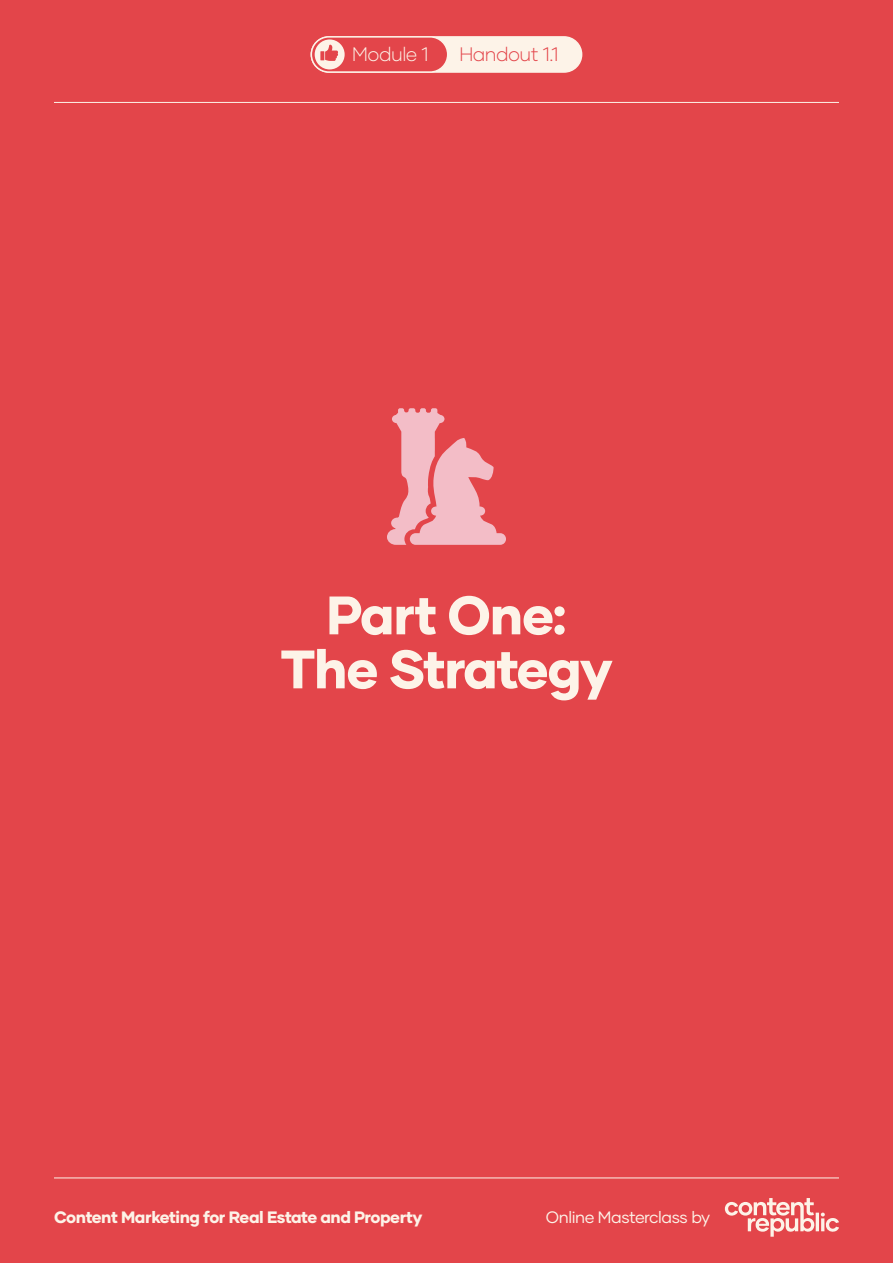
<style>
.page{position:relative;width:893px;height:1263px;background:#e3454a}
.page>*{position:absolute;margin:0;border:0;box-sizing:border-box;transform-origin:0 0}
.t1{font:800 54px/54px "Gilmer";letter-spacing:-.025em;color:#fdf3e8;text-align:center}
.t2{font:300 19.5px "Gilmer";letter-spacing:-.025em;color:#e3454a}
.t3{font:300 19.5px "Gilmer";letter-spacing:-.025em;color:#fdf3e8}
.t4{font:800 16.5px "Gilmer";letter-spacing:-.025em;color:#fdf3e8}
.t5{font:16.5px "Gilmer";letter-spacing:-.025em;color:#fdf3e8}
</style>
<div class="page">
<svg style="left:725px;top:1198px;width:114px;height:39px"></svg>
<hr style="left:54px;top:102px;width:785px;height:1px;background:#fdf3e8">
<hr style="left:54px;top:1177px;width:785px;height:1px;background:#fdf3e8">
<div style="left:311px;top:37px;width:271px;height:35px;background:#fdf3e8;border-radius:18px"></div>
<div style="left:311px;top:36px;width:271px;height:37px;border:1px solid #fdf3e8;border-radius:18px"></div>
<div style="left:311px;top:37px;width:137px;height:35px;background:#e3454a;border-radius:18px"></div>
<div style="left:311px;top:36px;width:137px;height:37px;border:1px solid #fdf3e8;border-radius:18px"></div>
<div style="left:315px;top:39px;width:30px;height:30px;background:#fdf3e8;border-radius:50%"></div>
<svg style="left:320px;top:45px;width:18px;height:16px"></svg>
<svg style="left:387px;top:408px;width:119px;height:137px"></svg>
<p class="t3" style="left:352px;top:42px;width:78px">Module 1</p>
<p class="t2" style="left:459px;top:42px;width:101px">Handout 1.1</p>
<h1 class="t1" style="left:281px;top:588px;width:333px">Part One:<br>The Strategy</h1>
<p class="t4" style="left:54px;top:1207px;width:370px">Content Marketing for Real Estate and Property</p>
<p class="t5" style="left:546px;top:1207px;width:166px">Online Masterclass by</p>
</div>
